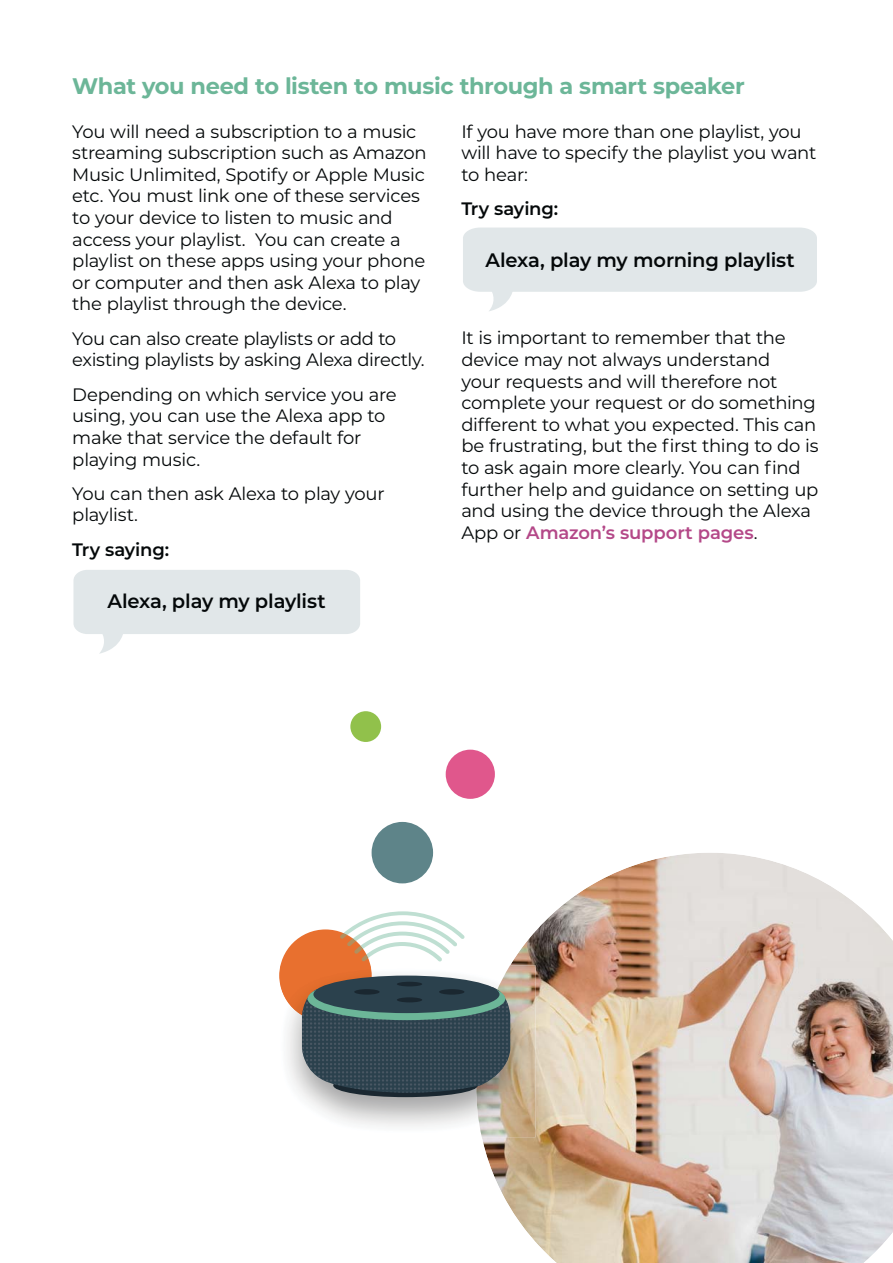
<style>
.page{position:relative;width:893px;height:1263px;background:#fff}
.page>*{position:absolute;margin:0;border:0;box-sizing:border-box;transform-origin:0 0}
.t1{font:700 22.5px "Montserrat";letter-spacing:-.02em;color:#6cb698}
.t2{font:600 19.5px "Montserrat";letter-spacing:-.01em;color:#040809}
.t3{font:18px/21.6px "Montserrat";letter-spacing:-.015em;color:#040809}
.t4{font:600 18px "Montserrat";letter-spacing:-.005em;color:#040809}
.s1{font-weight:600;color:#b44888}
</style>
<div class="page">
<svg style="left:73px;top:570px;width:287px;height:84px"></svg>
<svg style="left:463px;top:228px;width:354px;height:83px"></svg>
<img style="left:482px;top:853px;width:411px;height:410px">
<div style="left:279px;top:929px;width:93px;height:93px;background:#e8702f;border-radius:50%"></div>
<div style="left:372px;top:822px;width:61px;height:61px;background:#5e8489;border-radius:50%"></div>
<div style="left:350px;top:711px;width:31px;height:31px;background:#91c14b;border-radius:50%"></div>
<div style="left:446px;top:750px;width:49px;height:49px;background:#e0578c;border-radius:50%"></div>
<img style="left:287px;top:977px;width:189px;height:150px">
<img style="left:476px;top:965px;width:60px;height:172px">
<img style="left:279px;top:965px;width:93px;height:57px">
<svg style="left:302px;top:982px;width:209px;height:115px;background:#405058"></svg>
<div style="left:308px;top:977px;width:197px;height:43px;background:#6cb698;border-radius:50%"></div>
<div style="left:313px;top:975px;width:186px;height:38px;background:#2b414d;border-radius:50%"></div>
<div style="left:354px;top:989px;width:26px;height:5px;background:#1a2730;border-radius:50%"></div>
<div style="left:397px;top:997px;width:25px;height:5px;background:#1a2730;border-radius:50%"></div>
<hr style="left:397px;top:982px;width:25px;height:4px;background:#1a2730;border-radius:50%">
<div style="left:439px;top:989px;width:25px;height:5px;background:#1a2730;border-radius:50%"></div>
<svg style="left:340px;top:911px;width:125px;height:50px"></svg>
<h3 class="t1" style="left:72px;top:75px;width:674px">What you need to listen to music through a smart speaker</h3>
<p class="t3" style="left:72px;top:121px;width:356px">You will need a subscription to a music streaming subscription such as Amazon Music Unlimited, Spotify or Apple Music etc. You must link one of these services to your device to listen to music and access your playlist. You can create a playlist on these apps using your phone or computer and then ask Alexa to play the playlist through the device.</p>
<p class="t3" style="left:72px;top:329px;width:354px">You can also create playlists or add to existing playlists by asking Alexa directly.</p>
<p class="t3" style="left:72px;top:385px;width:326px">Depending on which service you are using, you can use the Alexa app to make that service the default for playing music.</p>
<p class="t3" style="left:72px;top:484px;width:314px">You can then ask Alexa to play your playlist.</p>
<p class="t4" style="left:72px;top:541px;width:98px">Try saying:</p>
<p class="t2" style="left:107px;top:592px;width:220px">Alexa, play my playlist</p>
<p class="t3" style="left:461px;top:121px;width:356px">If you have more than one playlist, you will have to specify the playlist you want to hear:</p>
<p class="t4" style="left:461px;top:200px;width:98px">Try saying:</p>
<p class="t2" style="left:485px;top:251px;width:311px">Alexa, play my morning playlist</p>
<p class="t3" style="left:461px;top:328px;width:359px">It is important to remember that the device may not always understand<br>your requests and will therefore not complete your request or do something different to what you expected. This can be frustrating, but the first thing to do is to ask again more clearly. You can find further help and guidance on setting up and using the device through the Alexa App or <span class="s1">Amazon’s support pages</span>.</p>
</div>
